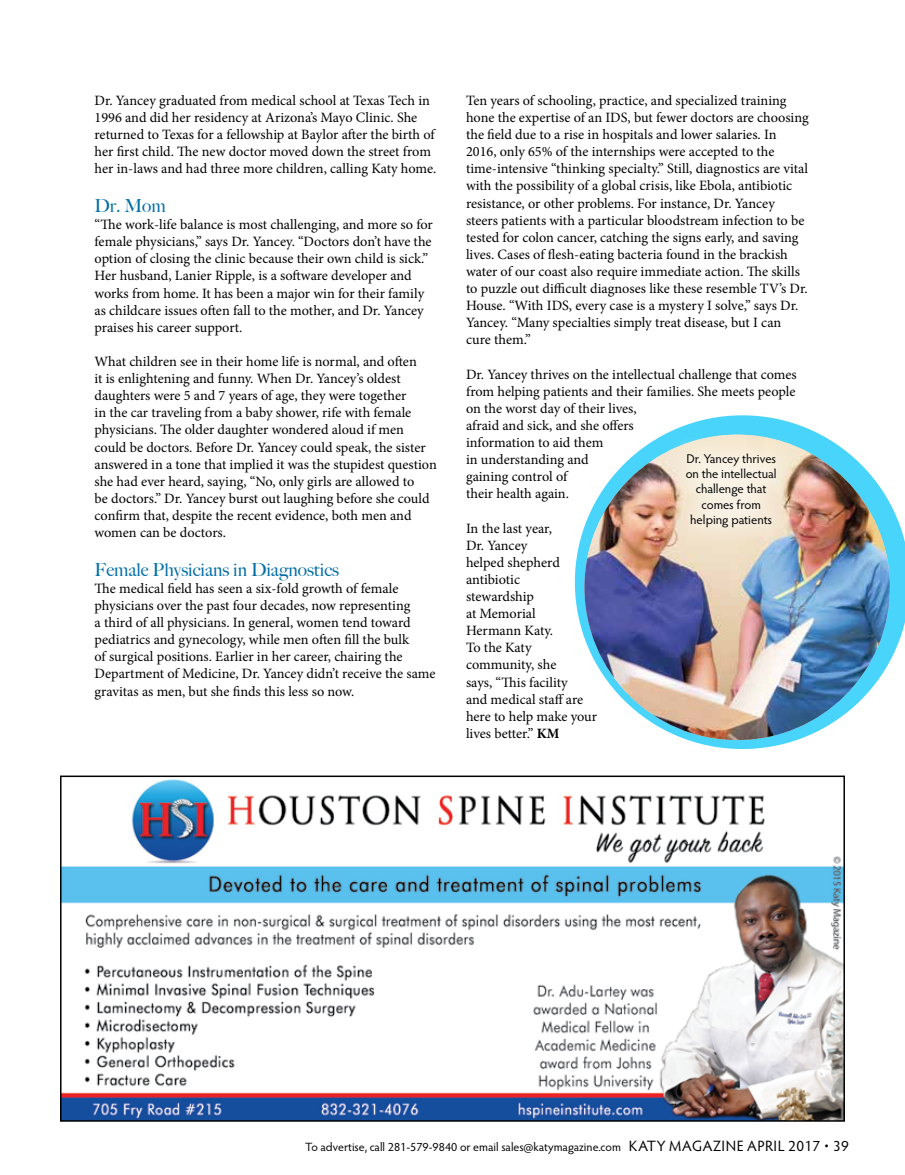
<style>
.page{position:relative;width:905px;height:1175px;background:#fff}
.page>*{position:absolute;margin:0;border:0;box-sizing:border-box;transform-origin:0 0}
.t1{font:500 18px "Big Caslon";color:#006da5}
.t2{font:14.25px/17.1px "Minion Pro";color:#000}
.t3{font:12.75px/15.3px "Hypatia Sans Pro";color:#000;text-align:center}
.t4{font:12px "Hypatia Sans Pro";color:#000}
.s1{font-weight:700}
.s2{font-size:15px}
</style>
<div class="page">
<svg style="left:575px;top:415px;width:329px;height:334px"></svg>
<img style="left:584px;top:434px;width:305px;height:306px;border-radius:153px">
<div style="left:665px;top:432px;width:132px;height:117px;background:#fff;opacity:.75"></div>
<img style="left:63px;top:779px;width:778px;height:339px">
<div style="left:60px;top:775px;width:784px;height:346px;border:2px solid #000"></div>
<p class="t2" style="left:94px;top:92px;width:343px">Dr. Yancey graduated from medical school at Texas Tech in 1996 and did her residency at Arizona’s Mayo Clinic. She returned to Texas for a fellowship at Baylor after the birth of her first child. The new doctor moved down the street from her in-laws and had three more children, calling Katy home.</p>
<p class="t1" style="left:94px;top:191px;width:73px">Dr. Mom</p>
<p class="t2" style="left:94px;top:216px;width:340px">“The work-life balance is most challenging, and more so for female physicians,” says Dr. Yancey. “Doctors don’t have the option of closing the clinic because their own child is sick.” Her husband, Lanier Ripple, is a software developer and works from home. It has been a major win for their family as childcare issues often fall to the mother, and Dr. Yancey praises his career support.</p>
<p class="t2" style="left:94px;top:353px;width:344px">What children see in their home life is normal, and often<br>it is enlightening and funny. When Dr. Yancey’s oldest daughters were 5 and 7 years of age, they were together<br>in the car traveling from a baby shower, rife with female physicians. The older daughter wondered aloud if men could be doctors. Before Dr. Yancey could speak, the sister answered in a tone that implied it was the stupidest question she had ever heard, saying, “No, only girls are allowed to<br>be doctors.” Dr. Yancey burst out laughing before she could confirm that, despite the recent evidence, both men and women can be doctors.</p>
<p class="t1" style="left:94px;top:554px;width:246px">Female Physicians in Diagnostics</p>
<p class="t2" style="left:94px;top:580px;width:342px">The medical field has seen a six-fold growth of female physicians over the past four decades, now representing<br>a third of all physicians. In general, women tend toward pediatrics and gynecology, while men often fill the bulk<br>of surgical positions. Earlier in her career, chairing the Department of Medicine, Dr. Yancey didn’t receive the same gravitas as men, but she finds this less so now.</p>
<p class="t2" style="left:466px;top:92px;width:344px">Ten years of schooling, practice, and specialized training hone the expertise of an IDS, but fewer doctors are choosing the field due to a rise in hospitals and lower salaries. In 2016, only 65% of the internships were accepted to the time-intensive “thinking specialty.” Still, diagnostics are vital with the possibility of a global crisis, like Ebola, antibiotic resistance, or other problems. For instance, Dr. Yancey steers patients with a particular bloodstream infection to be tested for colon cancer, catching the signs early, and saving lives. Cases of flesh-eating bacteria found in the brackish water of our coast also require immediate action. The skills to puzzle out difficult diagnoses like these resemble TV’s Dr.<br>House. “With IDS, every case is a mystery I solve,” says Dr.<br>Yancey. “Many specialties simply treat disease, but I can cure them.”</p>
<p class="t2" style="left:466px;top:365px;width:332px">Dr. Yancey thrives on the intellectual challenge that comes from helping patients and their families. She meets people on the worst day of their lives,<br>afraid and sick, and she offers<br>information to aid them<br>in understanding and<br>gaining control of<br>their health again.</p>
<p class="t2" style="left:466px;top:519px;width:133px">In the last year,<br>Dr. Yancey<br>helped shepherd antibiotic<br>stewardship<br>at Memorial<br>Hermann Katy.<br>To the Katy community, she<br>says, “This facility<br>and medical staff are here to help make your lives better.” <span class="s1">KM</span></p>
<p class="t3" style="left:685px;top:450px;width:92px">Dr. Yancey thrives on the intellectual challenge that comes from helping patients</p>
<p class="t4" style="left:305px;top:1138px;width:545px">To advertise, call 281-579-9840 or email sales@katymagazine.com <span class="s2">KATY MAGAZINE APRIL 2017 • 39</span></p>
</div>
